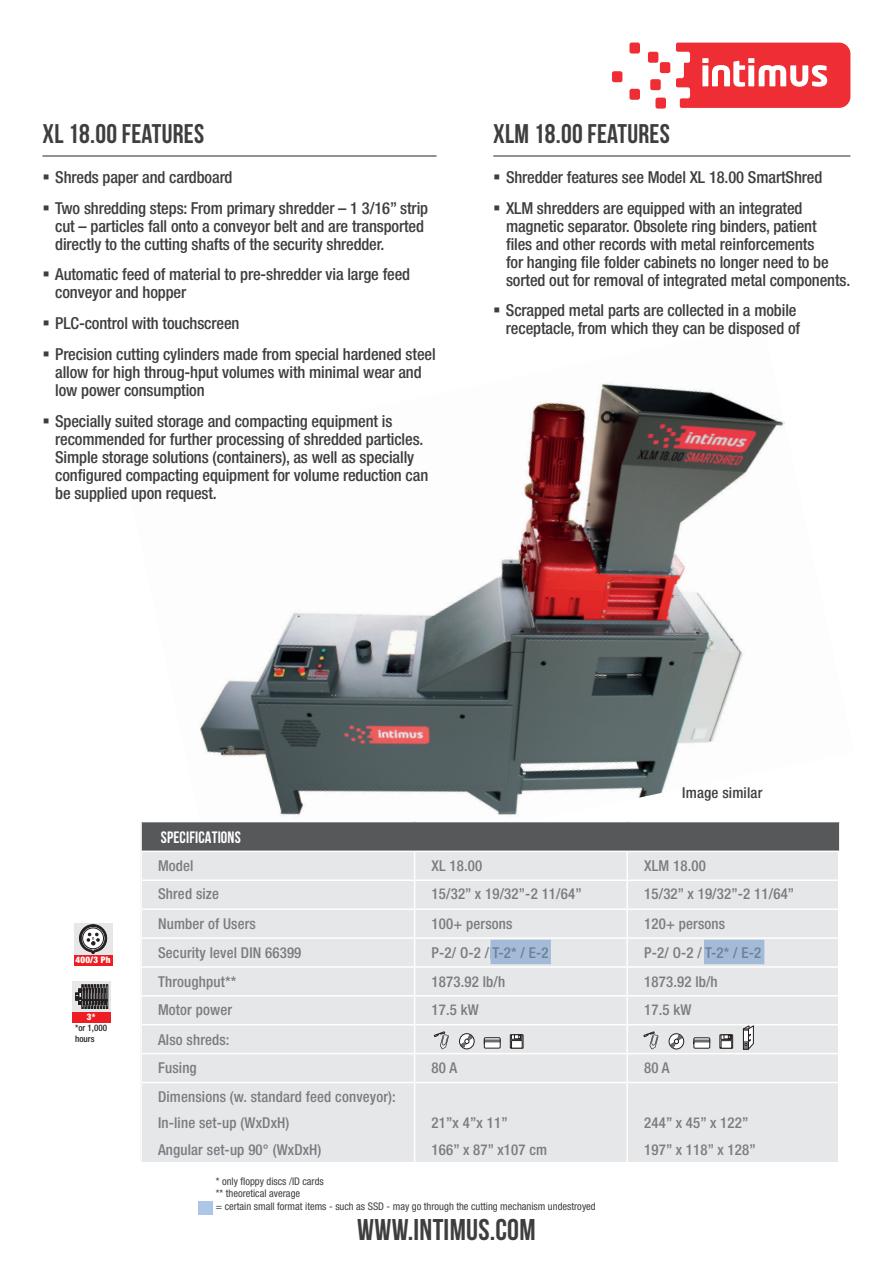
<style>
.page{position:relative;width:893px;height:1263px;background:#fff}
.page>*{position:absolute;margin:0;border:0;box-sizing:border-box;transform-origin:0 0}
.t1{font:700 30px "Bebas Neue";letter-spacing:.01em;color:#3e3e3f}
.t2{font:700 27px "Bebas Neue";letter-spacing:.01em;color:#3e3e3f}
.t3{font:500 condensed 16.5px/18px "Helvetica Neue LT Std";letter-spacing:-.005em;color:#3e3e3f}
.t4{font:700 16.5px "Bebas Neue";letter-spacing:.01em;color:#fff}
.t5{font:500 condensed 15px/26.5px "Helvetica Neue LT Std";letter-spacing:.01em;color:#7a7c7f}
.t6{font:500 condensed 15px "Helvetica Neue LT Std";color:#6e8096}
.t7{font:500 condensed 15px "Helvetica Neue LT Std";letter-spacing:.01em;color:#3e3e3f}
.t8{font:condensed 10.5px/12.6px "Helvetica Neue LT Std";color:#3e3e3f}
.t9{font:500 condensed 9px/10.8px "Helvetica Neue LT Std";color:#231f20}
.t10{font:900 condensed 9px "Helvetica Neue LT Std";color:#fff}
</style>
<div class="page">
<svg style="left:612px;top:43px;width:238px;height:66px"></svg>
<img style="left:200px;top:383px;width:585px;height:432px">
<hr style="left:43px;top:155px;width:394px;height:2px;background:#3e3e3f">
<div style="left:74px;top:923px;width:38px;height:32px;background:#e6e7e9"></div>
<div style="left:74px;top:955px;width:38px;height:11px;background:#ee1d23"></div>
<svg style="left:79px;top:924px;width:28px;height:30px"></svg>
<svg style="left:72px;top:981px;width:38px;height:31px"></svg>
<div style="left:72px;top:1012px;width:38px;height:11px;background:#ee1d23"></div>
<svg style="left:76px;top:984px;width:32px;height:24px"></svg>
<hr style="left:493px;top:155px;width:357px;height:2px;background:#3e3e3f">
<div style="left:198px;top:1201px;width:15px;height:13px;background:#adc6e7"></div>
<div style="left:140px;top:823px;width:698px;height:339px;background:#e6e7e9"></div>
<div style="left:141px;top:821px;width:699px;height:30px;background:#57585a"></div>
<hr style="left:140px;top:821px;width:275px;height:1px;background:#fff">
<hr style="left:415px;top:821px;width:212px;height:1px;background:#fff">
<hr style="left:627px;top:821px;width:214px;height:1px;background:#fff">
<hr style="left:142px;top:850px;width:273px;height:2px;background:#fff">
<hr style="left:415px;top:850px;width:212px;height:2px;background:#fff">
<hr style="left:627px;top:850px;width:212px;height:2px;background:#fff">
<hr style="left:142px;top:879px;width:273px;height:2px;background:#fff">
<hr style="left:415px;top:879px;width:212px;height:2px;background:#fff">
<hr style="left:627px;top:879px;width:212px;height:2px;background:#fff">
<hr style="left:142px;top:908px;width:273px;height:2px;background:#fff">
<hr style="left:415px;top:908px;width:212px;height:2px;background:#fff">
<hr style="left:627px;top:908px;width:212px;height:2px;background:#fff">
<hr style="left:142px;top:937px;width:273px;height:2px;background:#fff">
<hr style="left:415px;top:937px;width:212px;height:2px;background:#fff">
<hr style="left:627px;top:937px;width:212px;height:2px;background:#fff">
<hr style="left:142px;top:966px;width:273px;height:2px;background:#fff">
<hr style="left:415px;top:966px;width:212px;height:2px;background:#fff">
<hr style="left:627px;top:966px;width:212px;height:2px;background:#fff">
<hr style="left:142px;top:995px;width:273px;height:1px;background:#fff">
<hr style="left:415px;top:995px;width:212px;height:1px;background:#fff">
<hr style="left:627px;top:995px;width:212px;height:1px;background:#fff">
<hr style="left:142px;top:1024px;width:273px;height:1px;background:#fff">
<hr style="left:415px;top:1024px;width:212px;height:1px;background:#fff">
<hr style="left:627px;top:1024px;width:212px;height:1px;background:#fff">
<hr style="left:142px;top:1053px;width:273px;height:1px;background:#fff">
<hr style="left:415px;top:1053px;width:212px;height:1px;background:#fff">
<hr style="left:627px;top:1053px;width:212px;height:1px;background:#fff">
<hr style="left:142px;top:1082px;width:273px;height:1px;background:#fff">
<hr style="left:140px;top:822px;width:2px;height:29px;background:#fff">
<hr style="left:839px;top:822px;width:2px;height:29px;background:#fff">
<hr style="left:140px;top:851px;width:2px;height:29px;background:#fff">
<hr style="left:626px;top:852px;width:2px;height:27px;background:#fff">
<hr style="left:140px;top:880px;width:2px;height:29px;background:#fff">
<hr style="left:626px;top:881px;width:2px;height:27px;background:#fff">
<hr style="left:140px;top:909px;width:2px;height:29px;background:#fff">
<hr style="left:626px;top:910px;width:2px;height:27px;background:#fff">
<hr style="left:140px;top:938px;width:2px;height:29px;background:#fff">
<hr style="left:626px;top:939px;width:2px;height:27px;background:#fff">
<hr style="left:140px;top:967px;width:2px;height:29px;background:#fff">
<hr style="left:626px;top:968px;width:2px;height:27px;background:#fff">
<hr style="left:140px;top:996px;width:2px;height:29px;background:#fff">
<hr style="left:626px;top:996px;width:2px;height:28px;background:#fff">
<hr style="left:140px;top:1025px;width:2px;height:28px;background:#fff">
<hr style="left:626px;top:1025px;width:2px;height:28px;background:#fff">
<hr style="left:140px;top:1053px;width:2px;height:29px;background:#fff">
<svg style="left:414px;top:852px;width:1px;height:230px"></svg>
<hr style="left:626px;top:1054px;width:2px;height:28px;background:#fff">
<hr style="left:140px;top:1082px;width:2px;height:80px;background:#fff">
<hr style="left:414px;top:1083px;width:1px;height:79px;background:#fff">
<hr style="left:626px;top:1083px;width:2px;height:79px;background:#fff">
<hr style="left:415px;top:1082px;width:212px;height:1px;background:#fff">
<hr style="left:627px;top:1082px;width:212px;height:1px;background:#fff">
<div style="left:669px;top:1033px;width:15px;height:16px;border:1px solid #231f20;border-radius:50%"></div>
<svg style="left:671px;top:1035px;width:11px;height:12px"></svg>
<svg style="left:693px;top:1037px;width:17px;height:12px"></svg>
<svg style="left:719px;top:1034px;width:14px;height:15px"></svg>
<svg style="left:643px;top:1031px;width:15px;height:18px"></svg>
<svg style="left:743px;top:1025px;width:11px;height:25px"></svg>
<div style="left:460px;top:1034px;width:14px;height:15px;background:#413e3f;border-radius:50%"></div>
<div style="left:459px;top:1033px;width:15px;height:16px;border:1px solid #231f20;border-radius:50%"></div>
<svg style="left:461px;top:1035px;width:11px;height:12px"></svg>
<svg style="left:484px;top:1037px;width:17px;height:11px"></svg>
<svg style="left:510px;top:1034px;width:13px;height:14px"></svg>
<svg style="left:434px;top:1031px;width:15px;height:18px"></svg>
<svg style="left:490px;top:940px;width:61px;height:24px"></svg>
<div style="left:490px;top:947px;width:58px;height:11px;background:#a3bbd9"></div>
<svg style="left:704px;top:940px;width:60px;height:24px"></svg>
<div style="left:704px;top:947px;width:57px;height:11px;background:#a3bbd9"></div>
<h2 class="t2" style="left:43px;top:119px;width:163px">XL 18.00 FEATURES</h2>
<p class="t3" style="left:43px;top:168px;width:192px">▪ Shreds paper and cardboard</p>
<p class="t3" style="left:55px;top:199px;width:374px;text-indent:-13px">▪ Two shredding steps: From primary shredder – 1 3/16” strip cut – particles fall onto a conveyor belt and are transported directly to the cutting shafts of the security shredder.</p>
<p class="t3" style="left:55px;top:265px;width:356px;text-indent:-13px">▪ Automatic feed of material to pre-shredder via large feed conveyor and hopper</p>
<p class="t3" style="left:42px;top:314px;width:198px">▪ PLC-control with touchscreen</p>
<p class="t3" style="left:55px;top:345px;width:382px;text-indent:-13px">▪ Precision cutting cylinders made from special hardened steel allow for high throug-hput volumes with minimal wear and low power consumption</p>
<p class="t3" style="left:55px;top:412px;width:375px;text-indent:-13px">▪ Specially suited storage and compacting equipment is recommended for further processing of shredded particles.<br>Simple storage solutions (containers), as well as specially configured compacting equipment for volume reduction can be supplied upon request.</p>
<h2 class="t2" style="left:493px;top:119px;width:178px">XLM 18.00 FEATURES</h2>
<p class="t3" style="left:493px;top:168px;width:330px">▪ Shredder features see Model XL 18.00 SmartShred</p>
<p class="t3" style="left:506px;top:199px;width:346px;text-indent:-13px">▪ XLM shredders are equipped with an integrated magnetic separator. Obsolete ring binders, patient<br>files and other records with metal reinforcements<br>for hanging file folder cabinets no longer need to be sorted out for removal of integrated metal components.</p>
<p class="t3" style="left:493px;top:301px;width:308px;text-align:right">▪ Scrapped metal parts are collected in a mobile receptacle, from which they can be disposed of</p>
<p class="t7" style="left:682px;top:784px;width:82px">Image similar</p>
<p class="t10" style="left:76px;top:954px;width:36px">400/3 Ph</p>
<p class="t10" style="left:87px;top:1011px;width:10px">3*</p>
<p class="t9" style="left:75px;top:1023px;width:33px">*or 1,000 hours</p>
<p class="t4" style="left:161px;top:828px;width:82px">SPECIFICATIONS</p>
<p class="t5" style="left:158px;top:852px;width:37px">Model</p>
<p class="t5" style="left:432px;top:852px;width:52px">XL 18.00</p>
<p class="t5" style="left:644px;top:852px;width:63px">XLM 18.00</p>
<p class="t5" style="left:158px;top:881px;width:62px">Shred size</p>
<p class="t5" style="left:432px;top:881px;width:152px">15/32” x 19/32”-2 11/64”</p>
<p class="t5" style="left:644px;top:881px;width:152px">15/32” x 19/32”-2 11/64”</p>
<p class="t5" style="left:158px;top:910px;width:99px">Number of Users</p>
<p class="t5" style="left:432px;top:910px;width:82px">100+ persons</p>
<p class="t5" style="left:644px;top:910px;width:82px">120+ persons</p>
<p class="t5" style="left:158px;top:938px;width:145px;line-height:29px">Security level DIN 66399<br>Throughput**</p>
<p class="t6" style="left:432px;top:944px;width:119px">P-2/ O-2 / T-2* / E-2</p>
<p class="t6" style="left:644px;top:944px;width:119px">P-2/ O-2 / T-2* / E-2</p>
<p class="t5" style="left:432px;top:968px;width:75px">1873.92 lb/h</p>
<p class="t5" style="left:644px;top:968px;width:75px">1873.92 lb/h</p>
<p class="t5" style="left:158px;top:996px;width:76px">Motor power</p>
<p class="t5" style="left:432px;top:996px;width:49px">17.5 kW</p>
<p class="t5" style="left:644px;top:996px;width:49px">17.5 kW</p>
<p class="t5" style="left:158px;top:1024px;width:73px;line-height:29px">Also shreds:<br>Fusing</p>
<p class="t5" style="left:432px;top:1055px;width:27px">80 A</p>
<p class="t5" style="left:644px;top:1055px;width:27px">80 A</p>
<p class="t5" style="left:158px;top:1083px;width:239px">Dimensions (w. standard feed conveyor):<br>In-line set-up (WxDxH)<br>Angular set-up 90° (WxDxH)</p>
<p class="t5" style="left:432px;top:1109px;width:117px">21”x 4”x 11”<br>166” x 87” x107 cm</p>
<p class="t5" style="left:644px;top:1109px;width:113px">244” x 45” x 122”<br>197” x 118” x 128”</p>
<p class="t8" style="left:216px;top:1175px;width:381px">* only floppy discs /ID cards<br>** theoretical average<br>= certain small format items - such as SSD - may go through the cutting mechanism undestroyed</p>
<h1 class="t1" style="left:357px;top:1213px;width:180px">WWW.INTIMUS.COM</h1>
</div>
